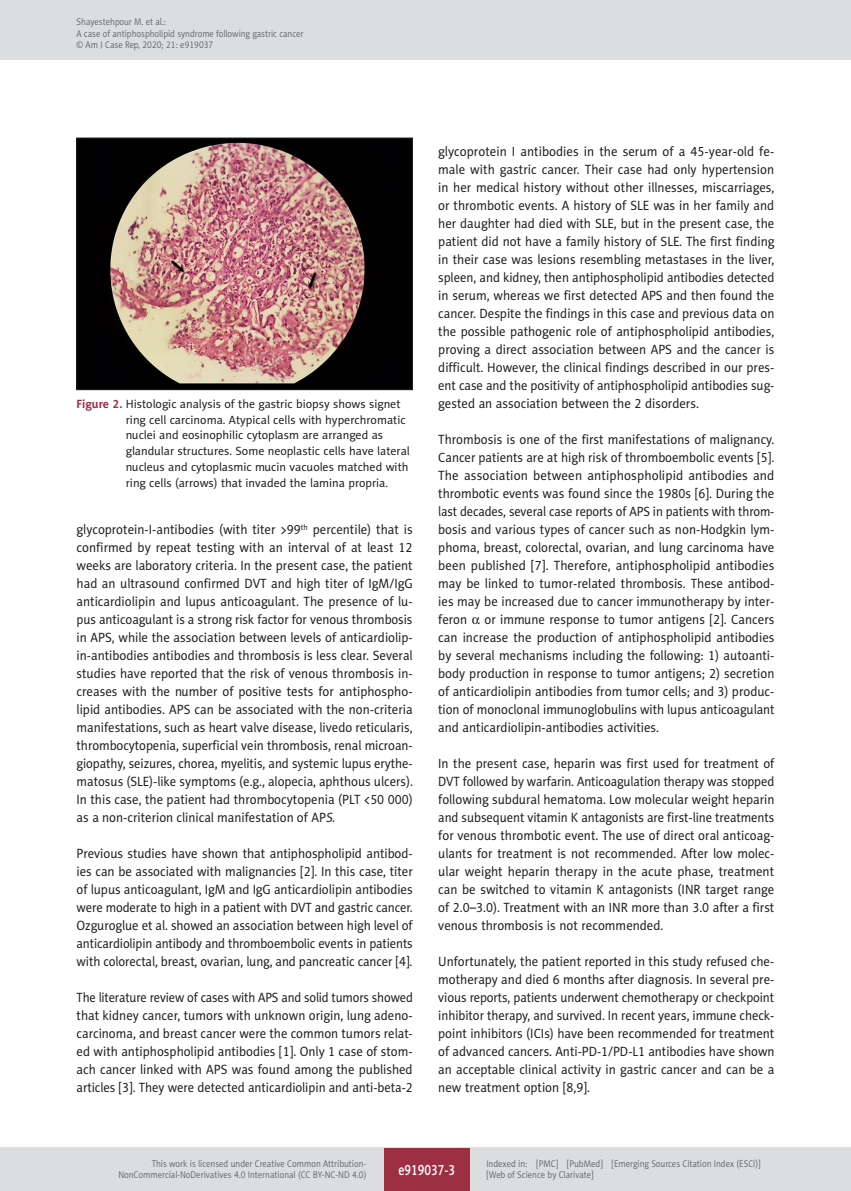
<style>
.page{position:relative;width:851px;height:1191px;background:#fff}
.page>*{position:absolute;margin:0;border:0;box-sizing:border-box;transform-origin:0 0}
.AJCR_e-PAGINA{font:15px "Naomi Sans EFN Medium";color:#fff;scale:.8 1}
.AJCR_Body{font:13.5px/18px "Naomi Sans EFN";color:#231f20;text-align:justify;scale:.95 1}
.AJCR_Body-2{font:13.5px/18px "Naomi Sans EFN";color:#231f20;text-align:justify;scale:.92 1}
.AJCR_Rycina_tytul{font:12px/15.8px "Naomi Sans EFN";color:#231f20}
.AJCR_pagina_zywa{font:9.75px/11.2px "Naomi Sans EFN Light";color:#57585a;scale:.9 1}
.AJCR_pagina_sygnatur{font:9.75px "Naomi Sans EFN Light";color:#57585a;scale:.9 1}
.s1{font-weight:700;color:#9d2f42}
.s2{font-style:italic}
.s3{font-family:"Standard Sym L"}
</style>
<div class="page">
<img style="left:79px;top:140px;width:331px;height:248px">
<div style="left:77px;top:138px;width:335px;height:252px;border:1px solid #231f20"></div>
<div style="left:0;top:0;width:850px;height:60px;background:#dcdddf"></div>
<div style="left:0;top:1148px;width:850px;height:43px;background:#dcdddf"></div>
<div style="left:384px;top:1147px;width:85px;height:43px;background:#9d2f42"></div>
<p class="AJCR_pagina_zywa" style="left:77px;top:16px;width:254px">Shayestehpour M. et al.:<br>A case of antiphospholipid syndrome following gastric cancer</p>
<p class="AJCR_pagina_sygnatur" style="left:77px;top:39px;width:153px">© Am J Case Rep, 2020; 21: e919037</p>
<p class="AJCR_Rycina_tytul" style="left:126px;top:396px;width:285px;text-indent:-49px"><span class="s1">Figure 2.</span> Histologic analysis of the gastric biopsy shows signet ring cell carcinoma. Atypical cells with hyperchromatic nuclei and eosinophilic cytoplasm are arranged as glandular structures. Some neoplastic cells have lateral nucleus and cytoplasmic mucin vacuoles matched with ring cells (arrows) that invaded the lamina propria.</p>
<p class="AJCR_Body" style="left:77px;top:520px;width:355px">glycoprotein-I-antibodies (with titer &gt;99<sup>th</sup> percentile) that is confirmed by repeat testing with an interval of at least 12 weeks are laboratory criteria. In the present case, the patient had an ultrasound confirmed DVT and high titer of IgM/IgG anticardiolipin and lupus anticoagulant. The presence of lu&shy;pus anticoagulant is a strong risk factor for venous thrombosis in APS, while the association between levels of anticardiolip&shy;in-antibodies antibodies and thrombosis is less clear. Several studies have reported that the risk of venous thrombosis in&shy;creases with the number of positive tests for antiphospho&shy;lipid antibodies. APS can be associated with the non-criteria manifestations, such as heart valve disease, livedo reticularis, thrombocytopenia, superficial vein thrombosis, renal microan&shy;giopathy, seizures, chorea, myelitis, and systemic lupus erythe&shy;matosus (SLE)-like symptoms (e.g., alopecia, aphthous ulcers).<br>In this case, the patient had thrombocytopenia (PLT &lt;50 000) as a non<span class="s2">-</span>criterion clinical manifestation of AP<span class="s2">S.</span></p>
<p class="AJCR_Body" style="left:77px;top:844px;width:355px">Previous studies have shown that antiphospholipid antibod&shy;ies can be associated with malignancies [2]. In this case, titer of lupus anticoagulant, IgM and IgG anticardiolipin antibodies were moderate to high in a patient with DVT and gastric cancer.<br>Ozguroglue et al. showed an association between high level of anticardiolipin antibody and thromboembolic events in patients with colorectal, breast, ovarian, lung, and pancreatic cancer [4].</p>
<p class="AJCR_Body-2" style="left:77px;top:988px;width:367px">The literature review of cases with APS and solid tumors showed that kidney cancer, tumors with unknown origin, lung adeno&shy;carcinoma, and breast cancer were the common tumors relat&shy;ed with antiphospholipid antibodies [1]. Only 1 case of stom&shy;ach cancer linked with APS was found among the published articles [3]. They were detected anticardiolipin and anti-beta-2</p>
<p class="AJCR_Body" style="left:438px;top:142px;width:355px">glycoprotein I antibodies in the serum of a 45-year-old fe&shy;male with gastric cancer. Their case had only hypertension in her medical history without other illnesses, miscarriages, or thrombotic events. A history of SLE was in her family and her daughter had died with SLE, but in the present case, the patient did not have a family history of SLE. The first finding in their case was lesions resembling metastases in the liver, spleen, and kidney, then antiphospholipid antibodies detected in serum, whereas we first detected APS and then found the cancer. Despite the findings in this case and previous data on the possible pathogenic role of antiphospholipid antibodies, proving a direct association between APS and the cancer is difficult. However, the clinical findings described in our pres&shy;ent case and the positivity of antiphospholipid antibodies sug&shy;gested an association between the 2 disorders.</p>
<p class="AJCR_Body" style="left:438px;top:430px;width:355px">Thrombosis is one of the first manifestations of malignancy.<br>Cancer patients are at high risk of thromboembolic events [5].<br>The association between antiphospholipid antibodies and thrombotic events was found since the 1980s [6]. During the last decades, several case reports of APS in patients with throm&shy;bosis and various types of cancer such as non-Hodgkin lym&shy;phoma, breast, colorectal, ovarian, and lung carcinoma have been published [7]. Therefore, antiphospholipid antibodies may be linked to tumor-related thrombosis. These antibod&shy;ies may be increased due to cancer immunotherapy by inter&shy;feron <span class="s3">a</span> or immune response to tumor antigens [2]. Cancers can increase the production of antiphospholipid antibodies by several mechanisms including the following: 1) autoanti&shy;body production in response to tumor antigens; 2) secretion of anticardiolipin antibodies from tumor cells; and 3) produc&shy;tion of monoclonal immunoglobulins with lupus anticoagulant and anticardiolipin-antibodies activities.</p>
<p class="AJCR_Body" style="left:438px;top:754px;width:355px">In the present case, heparin was first used for treatment of DVT followed by warfarin. Anticoagulation therapy was stopped following subdural hematoma. Low molecular weight heparin and subsequent vitamin K antagonists are first-line treatments for venous thrombotic event. The use of direct oral anticoag&shy;ulants for treatment is not recommended. After low molec&shy;ular weight heparin therapy in the acute phase, treatment can be switched to vitamin K antagonists (INR target range of 2.0–3.0). Treatment with an INR more than 3.0 after a first venous thrombosis is not recommended.</p>
<p class="AJCR_Body" style="left:438px;top:952px;width:355px">Unfortunately, the patient reported in this study refused che&shy;motherapy and died 6 months after diagnosis. In several pre&shy;vious reports, patients underwent chemotherapy or checkpoint inhibitor therapy, and survived. In recent years, immune check&shy;point inhibitors (ICIs) have been recommended for treatment of advanced cancers. Anti-PD-1/PD-L1 antibodies have shown an acceptable clinical activity in gastric cancer and can be a new treatment option [8,9].</p>
<p class="AJCR_pagina_zywa" style="left:118px;top:1158px;width:277px;text-align:right">This work is licensed under Creative Common Attribution-<br>NonCommercial-NoDerivatives 4.0 International (CC BY-NC-ND 4.0)</p>
<p class="AJCR_e-PAGINA" style="left:398px;top:1160px;width:72px">e919037-3</p>
<p class="AJCR_pagina_zywa" style="left:486px;top:1158px;width:306px">Indexed in: [PMC] [PubMed] [Emerging Sources Citation Index (ESCI)] [Web of Science by Clarivate]</p>
</div>
